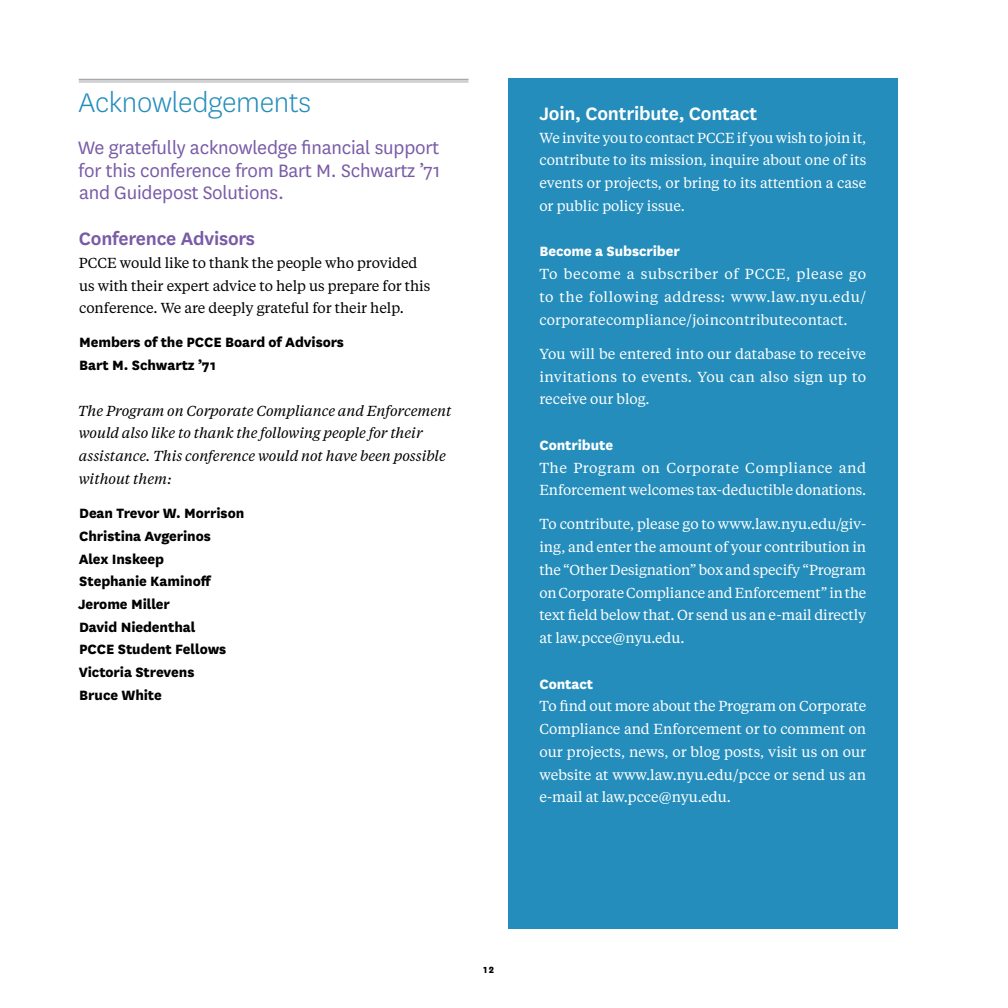
<style>
.page{position:relative;width:1008px;height:1008px;background:#fff}
.page>*{position:absolute;margin:0;border:0;box-sizing:border-box;transform-origin:0 0}
.t1{font:300 31.5px "National";letter-spacing:-.01em;color:#248dbb}
.t2{font:21px/22.8px "National";letter-spacing:-.01em;color:#785ba6;text-align:justify}
.t3{font:600 21px "National";letter-spacing:-.01em;color:#fff}
.t4{font:600 21px "National";letter-spacing:-.01em;color:#785ba6}
.t5{font:800 15.75px "National";letter-spacing:-.005em;color:#000}
.t6{font:800 15.75px "National";letter-spacing:-.005em;color:#fff}
.t7{font:14.35px/22.8px "Tiempos Text";color:#fff;text-align:justify}
.t8{font:italic 14.35px/22.8px "Tiempos Text";letter-spacing:-.005em;color:#000}
.t9{font:14.35px/22.8px "Tiempos Text";letter-spacing:-.005em;color:#000}
.t10{font:800 10.5px "National";color:#000}
</style>
<div class="page">
<hr style="left:79px;top:79px;width:390px;height:1px;background:#a7a9ac">
<hr style="left:79px;top:82px;width:390px;height:1px;background:#a7a9ac">
<div style="left:508px;top:79px;width:390px;height:850px;background:#248dbb"></div>
<h2 class="t1" style="left:78px;top:83px;width:234px">Acknowledgements</h2>
<p class="t2" style="left:78px;top:135px;width:364px">We gratefully acknowledge financial support for this conference from Bart M. Schwartz ’71 and Guidepost Solutions.</p>
<h3 class="t4" style="left:79px;top:224px;width:178px">Conference Advisors</h3>
<p class="t9" style="left:79px;top:251px;width:353px">PCCE would like to thank the people who provided us with their expert advice to help us prepare for this conference. We are deeply grateful for their help.</p>
<p class="t5" style="left:79px;top:331px;width:266px">Members of the PCCE Board of Advisors</p>
<p class="t5" style="left:79px;top:354px;width:138px">Bart M. Schwartz ’71</p>
<p class="t8" style="left:78px;top:399px;width:375px">The Program on Corporate Compliance and Enforcement would also like to thank the following people for their assistance. This conference would not have been possible without them:</p>
<p class="t5" style="left:79px;top:502px;width:167px">Dean Trevor W. Morrison</p>
<p class="t5" style="left:79px;top:525px;width:133px">Christina Avgerinos</p>
<p class="t5" style="left:79px;top:547px;width:87px">Alex Inskeep</p>
<p class="t5" style="left:79px;top:570px;width:134px">Stephanie Kaminoff</p>
<p class="t5" style="left:78px;top:593px;width:93px">Jerome Miller</p>
<p class="t5" style="left:79px;top:616px;width:118px">David Niedenthal</p>
<p class="t5" style="left:79px;top:638px;width:149px">PCCE Student Fellows</p>
<p class="t5" style="left:79px;top:661px;width:117px">Victoria Strevens</p>
<p class="t5" style="left:79px;top:684px;width:84px">Bruce White</p>
<h3 class="t3" style="left:539px;top:99px;width:219px">Join, Contribute, Contact</h3>
<p class="t7" style="left:539px;top:126px;width:328px">We invite you to contact PCCE if you wish to join it, contribute to its mission, inquire about one of its events or projects, or bring to its attention a case or public policy issue.</p>
<h4 class="t6" style="left:539px;top:240px;width:142px">Become a Subscriber</h4>
<p class="t7" style="left:539px;top:262px;width:328px">To become a subscriber of PCCE, please go to the following address: www.law.nyu.edu/ corporatecompliance/joincontributecontact.</p>
<p class="t7" style="left:539px;top:342px;width:328px">You will be entered into our database to receive invitations to events. You can also sign up to receive our blog.</p>
<h4 class="t6" style="left:539px;top:434px;width:75px">Contribute</h4>
<p class="t7" style="left:539px;top:455px;width:328px">The Program on Corporate Compliance and<br>Enforcement welcomes tax-deductible donations.</p>
<p class="t7" style="left:539px;top:512px;width:328px">To contribute, please go to www.law.nyu.edu/giv&shy;ing, and enter the amount of your contribution in the “Other Designation” box and specify “Program on Corporate Compliance and Enforcement” in the text field below that. Or send us an e-mail directly at law.pcce@nyu.edu.</p>
<h4 class="t6" style="left:539px;top:672px;width:55px">Contact</h4>
<p class="t7" style="left:539px;top:694px;width:328px">To find out more about the Program on Corporate Compliance and Enforcement or to comment on our projects, news, or blog posts, visit us on our website at www.law.nyu.edu/pcce or send us an e-mail at law.pcce@nyu.edu.</p>
<p class="t10" style="left:484px;top:962px;width:12px">12</p>
</div>
